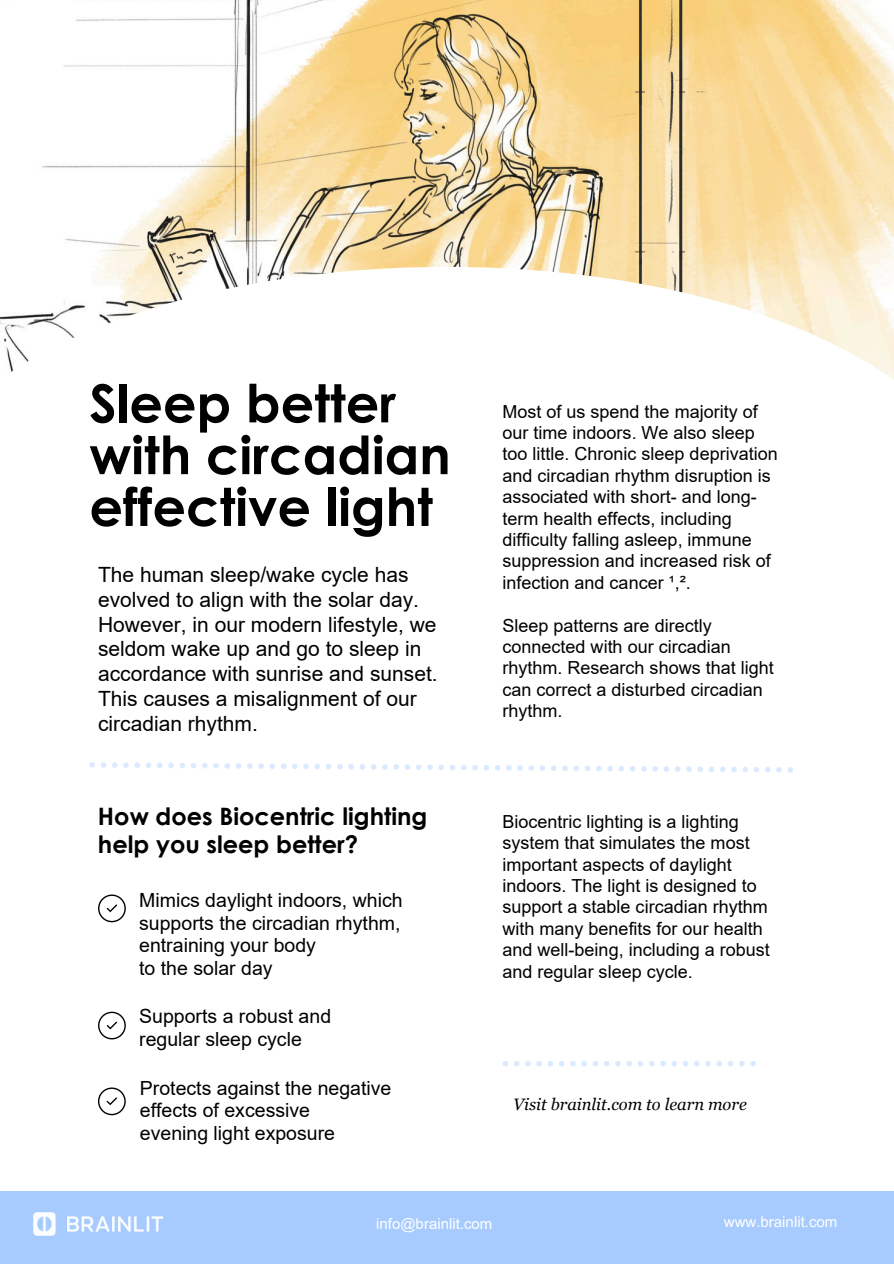
<style>
.page{position:relative;width:894px;height:1264px;background:#fff}
.page>*{position:absolute;margin:0;border:0;box-sizing:border-box;transform-origin:0 0}
.t1{font:700 52.5px/51.8px "Century Gothic";color:#000}
.t2{font:700 24px/28.2px "Century Gothic";color:#000}
.t3{font:21px/24.8px "Arial";color:#000}
.t4{font:19.5px/22.5px "Arial";color:#000}
.t5{font:18px/21.3px "Arial";color:#000}
.t6{font:italic 16.5px "Georgia";color:#000}
.t7{font:15px "Arial";color:#fff}
.t8{font:15px "Arial MT Pro";color:#fff}
</style>
<div class="page">
<img style="left:42px;top:0;width:851px;height:267px">
<svg style="left:0;top:267px;width:893px;height:112px"></svg>
<svg style="left:98px;top:894px;width:28px;height:28px"></svg>
<svg style="left:98px;top:1011px;width:28px;height:28px"></svg>
<svg style="left:98px;top:1087px;width:28px;height:28px"></svg>
<svg style="left:89px;top:762px;width:703px;height:10px"></svg>
<div style="left:0;top:1191px;width:893px;height:72px;background:#a7cbff"></div>
<img style="left:33px;top:1212px;width:129px;height:23px">
<svg style="left:502px;top:1061px;width:253px;height:5px"></svg>
<h3 class="t1" style="left:89px;top:376px;width:363px">Sleep better with circadian effective light</h3>
<p class="t3" style="left:98px;top:562px;width:341px">The human sleep/wake cycle has evolved to align with the solar day.<br>However, in our modern lifestyle, we seldom wake up and go to sleep in accordance with sunrise and sunset.<br>This causes a misalignment of our circadian rhythm.</p>
<h3 class="t5" style="left:502px;top:401px;width:276px">Most of us spend the majority of our time indoors. We also sleep too little. Chronic sleep deprivation and circadian rhythm disruption is associated with short- and long&shy;term health effects, including difficulty falling asleep, immune suppression and increased risk of infection and cancer ¹,².</h3>
<p class="t5" style="left:502px;top:614px;width:272px">Sleep patterns are directly connected with our circadian rhythm. Research shows that light can correct a disturbed circadian rhythm.</p>
<p class="t2" style="left:98px;top:801px;width:331px">How does Biocentric lighting help you sleep better?</p>
<h3 class="t5" style="left:502px;top:811px;width:269px">Biocentric lighting is a lighting system that simulates the most important aspects of daylight indoors. The light is designed to support a stable circadian rhythm with many benefits for our health and well-being, including a robust and regular sleep cycle.</h3>
<h4 class="t4" style="left:139px;top:889px;width:265px">Mimics daylight indoors, which supports the circadian rhythm, entraining your body<br>to the solar day</h4>
<h2 class="t4" style="left:139px;top:1005px;width:193px">Supports a robust and regular sleep cycle</h2>
<h4 class="t4" style="left:140px;top:1076px;width:253px">Protects against the negative effects of excessive<br>evening light exposure</h4>
<h4 class="t6" style="left:513px;top:1094px;width:235px">Visit brainlit.com to learn more</h4>
<h3 class="t7" style="left:376px;top:1215px;width:118px">info@brainlit.com</h3>
<p class="t8" style="left:723px;top:1215px;width:115px">www.brainlit.com</p>
</div>
